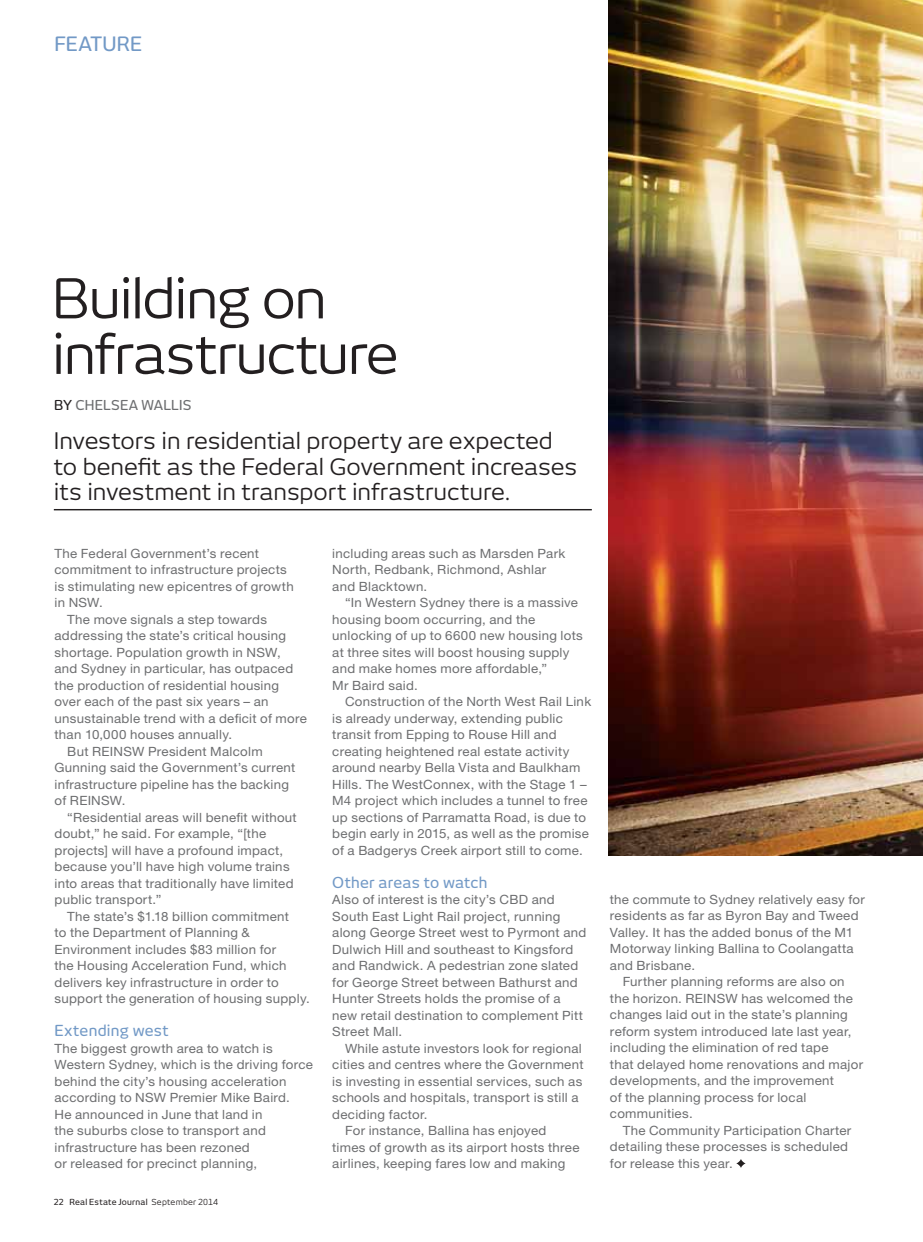
<style>
.page{position:relative;width:923px;height:1242px;background:#fff}
.page>*{position:absolute;margin:0;border:0;box-sizing:border-box;transform-origin:0 0}
.t1{font:54px/55.5px "New June";letter-spacing:-.03em;color:#231f20;scale:1.04 1}
.t2{font:22.5px/25.5px "New June";color:#231f20;scale:1.04 1}
.t3{font:500 19.5px "New June";letter-spacing:.005em;color:#7299c6}
.t4{font:500 15px "New June";letter-spacing:.02em;color:#7299c6}
.t5{font:500 13.5px "New June";letter-spacing:.01em;color:#6d6e70}
.t6{font:12.75px/16.5px "Helvetica Neue LT Std";letter-spacing:.02em;color:#6d6e70;scale:1.04 1}
.t7{font:500 8.25px "New June";letter-spacing:.025em;color:#231f20}
.s1{color:#231f20}
.s2{font-weight:400}
</style>
<div class="page">
<hr style="left:54px;top:509px;width:538px;height:1px;background:#231f20">
<svg style="left:736px;top:1159px;width:9px;height:9px"></svg>
<img style="left:609px;top:0;width:314px;height:855px">
<h3 class="t3" style="left:55px;top:37px;width:89px">FEATURE</h3>
<h1 class="t1" style="left:52px;top:278px;width:335px">Building on infrastructure</h1>
<p class="t5" style="left:54px;top:401px;width:139px"><span class="s1">BY</span> CHELSEA WALLIS</p>
<h2 class="t2" style="left:54px;top:431px;width:505px">Investors in residential property are expected to benefit as the Federal Government increases its investment in transport infrastructure.</h2>
<p class="t6" style="left:55px;top:546px;width:198px">The Federal Government’s recent</p>
<p class="t6" style="left:55px;top:563px;width:225px">commitment to infrastructure projects</p>
<p class="t6" style="left:55px;top:579px;width:231px">is stimulating new epicentres of growth</p>
<p class="t6" style="left:55px;top:596px;width:48px">in NSW.</p>
<p class="t6" style="left:67px;top:612px;width:194px">The move signals a step towards</p>
<p class="t6" style="left:55px;top:629px;width:224px">addressing the state’s critical housing</p>
<p class="t6" style="left:55px;top:645px;width:219px">shortage. Population growth in NSW,</p>
<p class="t6" style="left:55px;top:662px;width:231px">and Sydney in particular, has outpaced</p>
<p class="t6" style="left:55px;top:678px;width:217px">the production of residential housing</p>
<p class="t6" style="left:55px;top:695px;width:207px">over each of the past six years – an</p>
<p class="t6" style="left:55px;top:711px;width:244px">unsustainable trend with a deficit of more</p>
<p class="t6" style="left:55px;top:728px;width:172px">than 10,000 houses annually.</p>
<p class="t6" style="left:67px;top:744px;width:189px">But REINSW President Malcolm</p>
<p class="t6" style="left:55px;top:761px;width:233px">Gunning said the Government’s current</p>
<p class="t6" style="left:55px;top:777px;width:227px">infrastructure pipeline has the backing</p>
<p class="t6" style="left:55px;top:794px;width:70px">of REINSW.</p>
<p class="t6" style="left:67px;top:810px;width:222px">“Residential areas will benefit without</p>
<p class="t6" style="left:55px;top:827px;width:205px">doubt,” he said. For example, “[the</p>
<p class="t6" style="left:55px;top:843px;width:221px">projects] will have a profound impact,</p>
<p class="t6" style="left:55px;top:860px;width:228px">because you’ll have high volume trains</p>
<p class="t6" style="left:55px;top:876px;width:231px">into areas that traditionally have limited</p>
<p class="t6" style="left:55px;top:893px;width:104px">public transport.”</p>
<p class="t6" style="left:67px;top:909px;width:215px">The state’s $1.18 billion commitment</p>
<p class="t6" style="left:55px;top:926px;width:189px">to the Department of Planning &amp;</p>
<p class="t6" style="left:55px;top:942px;width:215px">Environment includes $83 million for</p>
<p class="t6" style="left:55px;top:959px;width:225px">the Housing Acceleration Fund, which</p>
<p class="t6" style="left:55px;top:975px;width:217px">delivers key infrastructure in order to</p>
<p class="t6" style="left:55px;top:992px;width:247px">support the generation of housing supply.</p>
<p class="t4" style="left:55px;top:1025px;width:116px">Extending west</p>
<p class="t6" style="left:55px;top:1041px;width:250px">The biggest growth area to watch is Western Sydney, which is the driving force behind the city’s housing acceleration according to NSW Premier Mike Baird.<br>He announced in June that land in<br>the suburbs close to transport and infrastructure has been rezoned<br>or released for precinct planning,</p>
<p class="t7" style="left:54px;top:1199px;width:165px">22 Real Estate Journal <span class="s2">September 2014</span></p>
<p class="t6" style="left:332px;top:546px;width:226px">including areas such as Marsden Park<br>North, Redbank, Richmond, Ashlar and Blacktown.</p>
<p class="t6" style="left:332px;top:596px;width:242px;text-indent:13px">“In Western Sydney there is a massive housing boom occurring, and the unlocking of up to 6600 new housing lots at three sites will boost housing supply and make homes more affordable,”<br>Mr Baird said.</p>
<p class="t6" style="left:332px;top:695px;width:250px;text-indent:13px">Construction of the North West Rail Link is already underway, extending public transit from Epping to Rouse Hill and creating heightened real estate activity around nearby Bella Vista and Baulkham Hills. The WestConnex, with the Stage 1 – M4 project which includes a tunnel to free up sections of Parramatta Road, is due to begin early in 2015, as well as the promise of a Badgerys Creek airport still to come.</p>
<p class="t4" style="left:332px;top:877px;width:157px">Other areas to watch</p>
<p class="t6" style="left:332px;top:893px;width:246px">Also of interest is the city’s CBD and South East Light Rail project, running along George Street west to Pyrmont and Dulwich Hill and southeast to Kingsford and Randwick. A pedestrian zone slated for George Street between Bathurst and Hunter Streets holds the promise of a new retail destination to complement Pitt Street Mall.</p>
<p class="t6" style="left:345px;top:1041px;width:229px">While astute investors look for regional</p>
<p class="t6" style="left:332px;top:1058px;width:243px">cities and centres where the Government</p>
<p class="t6" style="left:332px;top:1074px;width:242px">is investing in essential services, such as</p>
<p class="t6" style="left:332px;top:1091px;width:238px">schools and hospitals, transport is still a</p>
<p class="t6" style="left:332px;top:1107px;width:93px">deciding factor.</p>
<p class="t6" style="left:345px;top:1124px;width:195px">For instance, Ballina has enjoyed</p>
<p class="t6" style="left:332px;top:1140px;width:239px">times of growth as its airport hosts three</p>
<p class="t6" style="left:332px;top:1157px;width:226px">airlines, keeping fares low and making</p>
<p class="t6" style="left:610px;top:892px;width:247px">the commute to Sydney relatively easy for</p>
<p class="t6" style="left:610px;top:909px;width:241px">residents as far as Byron Bay and Tweed</p>
<p class="t6" style="left:610px;top:925px;width:235px">Valley. It has the added bonus of the M1</p>
<p class="t6" style="left:610px;top:942px;width:236px">Motorway linking Ballina to Coolangatta</p>
<p class="t6" style="left:610px;top:958px;width:83px">and Brisbane.</p>
<p class="t6" style="left:623px;top:975px;width:215px">Further planning reforms are also on</p>
<p class="t6" style="left:610px;top:991px;width:235px">the horizon. REINSW has welcomed the</p>
<p class="t6" style="left:610px;top:1008px;width:230px">changes laid out in the state’s planning</p>
<p class="t6" style="left:610px;top:1024px;width:234px">reform system introduced late last year,</p>
<p class="t6" style="left:610px;top:1041px;width:212px">including the elimination of red tape</p>
<p class="t6" style="left:610px;top:1057px;width:245px">that delayed home renovations and major</p>
<p class="t6" style="left:610px;top:1074px;width:217px">developments, and the improvement</p>
<p class="t6" style="left:610px;top:1090px;width:190px">of the planning process for local</p>
<p class="t6" style="left:610px;top:1107px;width:81px">communities.</p>
<p class="t6" style="left:623px;top:1123px;width:221px">The Community Participation Charter</p>
<p class="t6" style="left:610px;top:1140px;width:230px">detailing these processes is scheduled</p>
<p class="t6" style="left:610px;top:1156px;width:119px">for release this year.</p>
</div>
